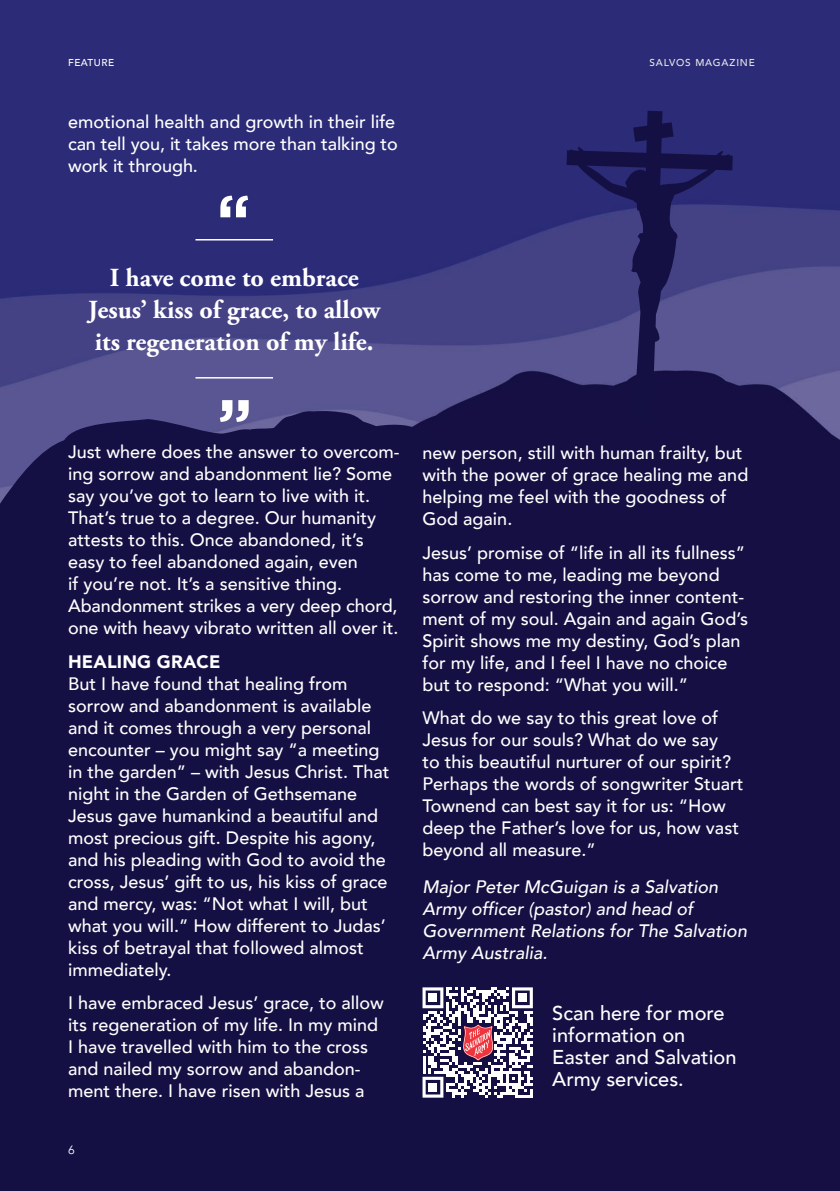
<style>
.page{position:relative;width:840px;height:1191px;background:#fff}
.page>*{position:absolute;margin:0;border:0;box-sizing:border-box;transform-origin:0 0}
.Pull_Quote_-_Grey{font:700 26px/32px "Adobe Garamond Pro";color:#fff;text-align:center}
.Salvos_Subhead_no_ba{font:500 20px/22px "Avenir";color:#fff}
.Salvos_Body{font:500 18px/22px "Avenir";color:#fff}
.Writer_Info_at_the{font:italic 500 18px/22px "Avenir";color:#fff}
.Intext_Subhead{font:900 18px "Avenir";letter-spacing:.01em;color:#fff}
.t1{font:12px "Avenir";color:#fff}
.t2{font:500 10px "Avenir";letter-spacing:.08em;color:#e6e7e9}
.Page_name_-_Right{font:500 10px "Avenir";letter-spacing:.05em;color:#fff}
</style>
<div class="page">
<img style="left:0;top:0;width:839px;height:1191px">
<div style="left:0;top:410px;width:479px;height:781px;background:#151043"></div>
<svg style="left:566px;top:111px;width:166px;height:311px;background:#33306e"></svg>
<svg style="left:422px;top:987px;width:110px;height:110px"></svg>
<svg style="left:220px;top:400px;width:28px;height:22px"></svg>
<hr style="left:195px;top:377px;width:78px;height:1px;background:#fff">
<hr style="left:195px;top:239px;width:78px;height:1px;background:#fff">
<svg style="left:220px;top:196px;width:28px;height:21px"></svg>
<p class="Page_name_-_Right" style="left:68px;top:54px;width:47px">FEATURE</p>
<p class="Salvos_Body" style="left:68px;top:110px;width:331px">emotional health and growth in their life can tell you, it takes more than talking to work it through.</p>
<p class="t2" style="left:649px;top:54px;width:107px">SALVOS MAGAZINE</p>
<p class="Pull_Quote_-_Grey" style="left:88px;top:262px;width:293px">I have come to embrace<br>Jesus’ kiss of grace, to allow its regeneration of my life.</p>
<p class="Salvos_Body" style="left:68px;top:440px;width:333px">Just where does the answer to overcom&shy;ing sorrow and abandonment lie? Some say you’ve got to learn to live with it.<br>That’s true to a degree. Our humanity attests to this. Once abandoned, it’s easy to feel abandoned again, even<br>if you’re not. It’s a sensitive thing.<br>Abandonment strikes a very deep chord, one with heavy vibrato written all over it.</p>
<p class="Intext_Subhead" style="left:68px;top:646px;width:154px">HEALING GRACE</p>
<p class="Salvos_Body" style="left:68px;top:671px;width:323px">But I have found that healing from sorrow and abandonment is available and it comes through a very personal encounter – you might say “a meeting in the garden” – with Jesus Christ. That night in the Garden of Gethsemane Jesus gave humankind a beautiful and most precious gift. Despite his agony, and his pleading with God to avoid the cross, Jesus’ gift to us, his kiss of grace and mercy, was: “Not what I will, but what you will.” How different to Judas’ kiss of betrayal that followed almost immediately.</p>
<p class="Salvos_Body" style="left:68px;top:991px;width:317px">I have embraced Jesus’ grace, to allow its regeneration of my life. In my mind I have travelled with him to the cross and nailed my sorrow and abandon&shy;ment there. I have risen with Jesus a</p>
<p class="t1" style="left:68px;top:1142px;width:8px">6</p>
<p class="Salvos_Body" style="left:422px;top:441px;width:327px">new person, still with human frailty, but with the power of grace healing me and helping me feel with the goodness of<br>God again.</p>
<p class="Salvos_Body" style="left:422px;top:540px;width:327px">Jesus’ promise of “life in all its fullness” has come to me, leading me beyond sorrow and restoring the inner content&shy;ment of my soul. Again and again God’s Spirit shows me my destiny, God’s plan for my life, and I feel I have no choice but to respond: “What you will.”</p>
<p class="Salvos_Body" style="left:422px;top:705px;width:322px">What do we say to this great love of Jesus for our souls? What do we say<br>to this beautiful nurturer of our spirit?<br>Perhaps the words of songwriter Stuart Townend can best say it for us: “How deep the Father’s love for us, how vast beyond all measure.”</p>
<p class="Writer_Info_at_the" style="left:422px;top:876px;width:326px">Major Peter McGuigan is a Salvation<br>Army officer (pastor) and head of<br>Government Relations for The Salvation<br>Army Australia.</p>
<p class="Salvos_Subhead_no_ba" style="left:552px;top:1000px;width:186px">Scan here for more information on<br>Easter and Salvation<br>Army services.</p>
</div>
